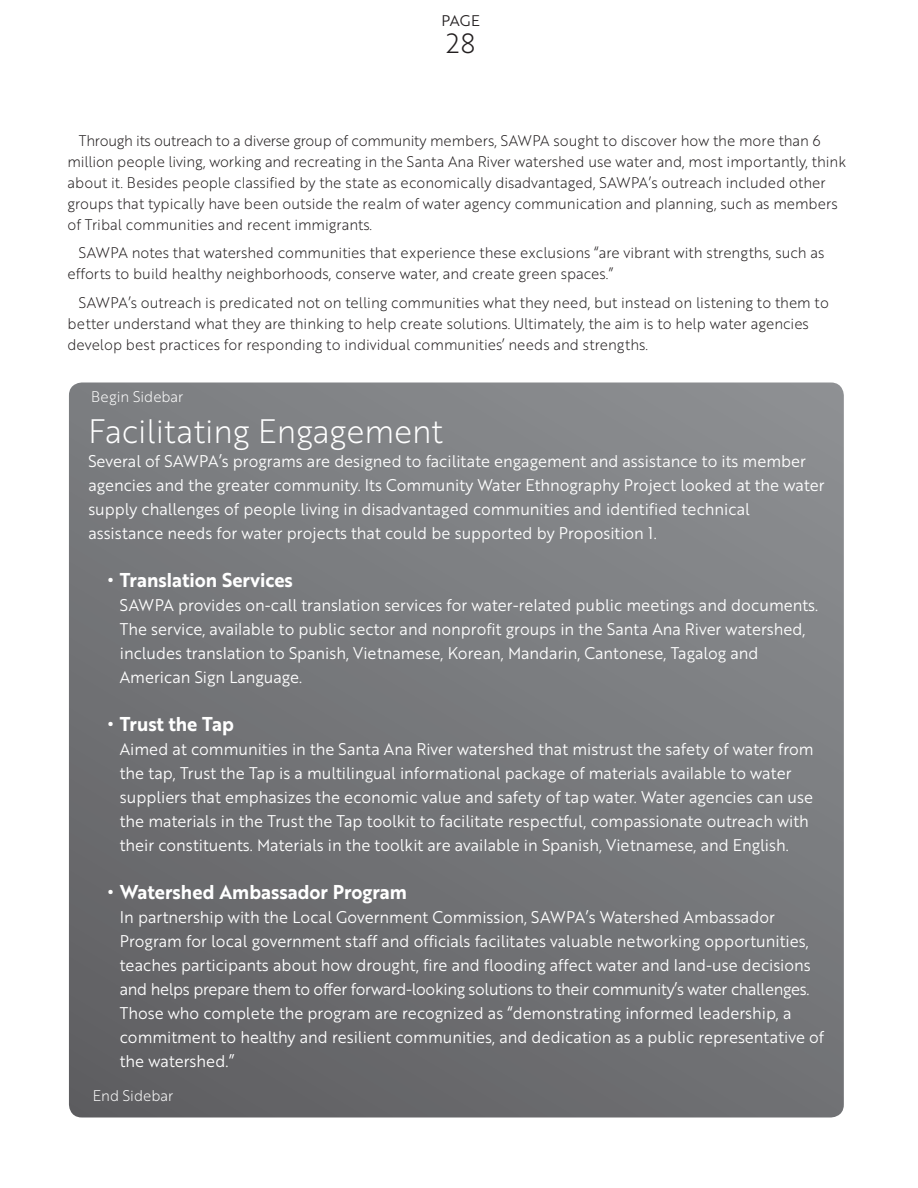
<style>
.page{position:relative;width:918px;height:1188px;background:#fff}
.page>*{position:absolute;margin:0;border:0;box-sizing:border-box;transform-origin:0 0}
.t1{font:33px "Brother 1816 Light";color:#fff;scale:.95 1}
.t2{font:27px "Brother 1816 Light";color:#231f20}
.t3{font:19.5px "Brother 1816 Bold";color:#fff;scale:.95 1}
.t4{font:16.5px/24px "Brother 1816 Book";color:#fff;scale:.95 1}
.t5{font:15px/21px "Brother 1816 Light";color:#231f20;scale:.95 1}
.t6{font:15px "Brother 1816 Light";color:#fff;scale:.95 1}
.t7{font:15px "Brother 1816 Book";color:#231f20}
</style>
<div class="page">
<div style="left:69px;top:382px;width:775px;height:736px;background:linear-gradient(to bottom,#85888b,#67676a);border-radius:13px"></div>
<p class="t7" style="left:441px;top:16px;width:40px">PAGE</p>
<p class="t2" style="left:446px;top:34px;width:31px">28</p>
<p class="t5" style="left:68px;top:132px;width:821px;text-indent:11px">Through its outreach to a diverse group of community members, SAWPA sought to discover how the more than 6 million people living, working and recreating in the Santa Ana River watershed use water and, most importantly, think about it. Besides people classified by the state as economically disadvantaged, SAWPA’s outreach included other groups that typically have been outside the realm of water agency communication and planning, such as members of Tribal communities and recent immigrants.</p>
<p class="t5" style="left:68px;top:244px;width:798px;text-indent:11px">SAWPA notes that watershed communities that experience these exclusions “are vibrant with strengths, such as efforts to build healthy neighborhoods, conserve water, and create green spaces.”</p>
<p class="t5" style="left:68px;top:294px;width:803px;text-indent:11px">SAWPA’s outreach is predicated not on telling communities what they need, but instead on listening to them to better understand what they are thinking to help create solutions. Ultimately, the aim is to help water agencies develop best practices for responding to individual communities’ needs and strengths.</p>
<p class="t6" style="left:91px;top:392px;width:99px">Begin Sidebar</p>
<h1 class="t1" style="left:88px;top:419px;width:375px">Facilitating Engagement</h1>
<p class="t4" style="left:88px;top:451px;width:777px">Several of SAWPA’s programs are designed to facilitate engagement and assistance to its member agencies and the greater community. Its Community Water Ethnography Project looked at the water supply challenges of people living in disadvantaged communities and identified technical assistance needs for water projects that could be supported by Proposition 1.</p>
<p class="t3" style="left:108px;top:573px;width:196px">• Translation Services</p>
<p class="t4" style="left:120px;top:595px;width:736px">SAWPA provides on-call translation services for water-related public meetings and documents.<br>The service, available to public sector and nonprofit groups in the Santa Ana River watershed, includes translation to Spanish, Vietnamese, Korean, Mandarin, Cantonese, Tagalog and American Sign Language.</p>
<p class="t3" style="left:108px;top:717px;width:134px">• Trust the Tap</p>
<p class="t4" style="left:120px;top:739px;width:732px">Aimed at communities in the Santa Ana River watershed that mistrust the safety of water from the tap, Trust the Tap is a multilingual informational package of materials available to water suppliers that emphasizes the economic value and safety of tap water. Water agencies can use the materials in the Trust the Tap toolkit to facilitate respectful, compassionate outreach with their constituents. Materials in the toolkit are available in Spanish, Vietnamese, and English.</p>
<p class="t3" style="left:108px;top:885px;width:316px">• Watershed Ambassador Program</p>
<p class="t4" style="left:120px;top:907px;width:743px">In partnership with the Local Government Commission, SAWPA’s Watershed Ambassador Program for local government staff and officials facilitates valuable networking opportunities, teaches participants about how drought, fire and flooding affect water and land-use decisions and helps prepare them to offer forward-looking solutions to their community’s water challenges.<br>Those who complete the program are recognized as “demonstrating informed leadership, a commitment to healthy and resilient communities, and dedication as a public representative of the watershed.”</p>
<p class="t6" style="left:93px;top:1090px;width:86px">End Sidebar</p>
</div>
